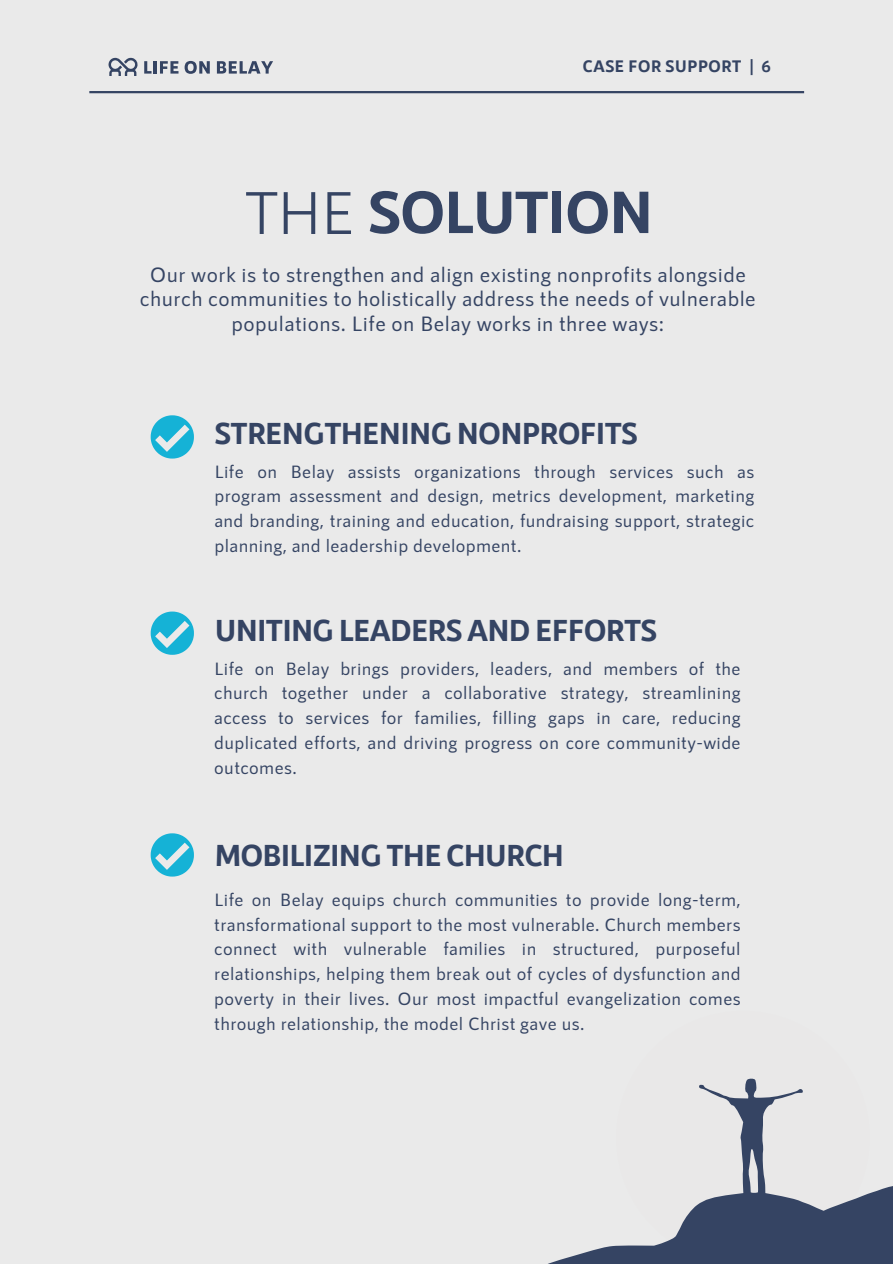
<style>
.page{position:relative;width:893px;height:1264px;background:#fff}
.page>*{position:absolute;margin:0;border:0;box-sizing:border-box;transform-origin:0 0}
.t1{font:700 59.85px "RNS Sanz";letter-spacing:-.05em;color:#354463}
.t2{font:700 30px "RNS Sanz";letter-spacing:-.05em;color:#354463}
.t3{font:500 21px/24.8px "RNS Sanz";letter-spacing:.02em;color:#354463;text-align:center}
.t4{font:500 18px/24.8px "RNS Sanz";letter-spacing:.02em;color:#354463;text-align:justify}
.t5{font:700 16.5px "RNS Sanz";color:#354463}
.s1{font-weight:400;font-size:60.6px}
</style>
<div class="page">
<div style="left:0;top:0;width:892px;height:1263px;background:#eaeaea"></div>
<svg style="left:550px;top:1078px;width:342px;height:185px"></svg>
<svg style="left:151px;top:415px;width:42px;height:43px"></svg>
<svg style="left:151px;top:611px;width:42px;height:43px"></svg>
<svg style="left:151px;top:833px;width:42px;height:43px"></svg>
<hr style="left:89px;top:91px;width:715px;height:2px;background:#354463">
<svg style="left:108px;top:58px;width:30px;height:18px"></svg>
<svg style="left:144px;top:61px;width:34px;height:13px"></svg>
<svg style="left:184px;top:61px;width:26px;height:13px"></svg>
<svg style="left:217px;top:61px;width:56px;height:13px"></svg>
<p class="t5" style="left:582px;top:55px;width:190px">CASE FOR SUPPORT | 6</p>
<p class="t1" style="left:244px;top:173px;width:411px"><span class="s1">THE</span> SOLUTION</p>
<p class="t3" style="left:140px;top:261px;width:617px">Our work is to strengthen and align existing nonprofits alongside church communities to holistically address the needs of vulnerable populations. Life on Belay works in three ways:</p>
<p class="t2" style="left:214px;top:414px;width:425px">STRENGTHENING NONPROFITS</p>
<p class="t4" style="left:214px;top:458px;width:541px">Life on Belay assists organizations through services such as program assessment and design, metrics development, marketing and branding, training and education, fundraising support, strategic planning, and leadership development.</p>
<p class="t2" style="left:214px;top:611px;width:444px">UNITING LEADERS AND EFFORTS</p>
<p class="t4" style="left:214px;top:655px;width:528px">Life on Belay brings providers, leaders, and members of the church together under a collaborative strategy, streamlining access to services for families, filling gaps in care, reducing duplicated efforts, and driving progress on core community-wide outcomes.</p>
<p class="t2" style="left:214px;top:835px;width:351px">MOBILIZING THE CHURCH</p>
<p class="t4" style="left:214px;top:886px;width:528px">Life on Belay equips church communities to provide long-term, transformational support to the most vulnerable. Church members connect with vulnerable families in structured, purposeful relationships, helping them break out of cycles of dysfunction and poverty in their lives. Our most impactful evangelization comes through relationship, the model Christ gave us.</p>
</div>
